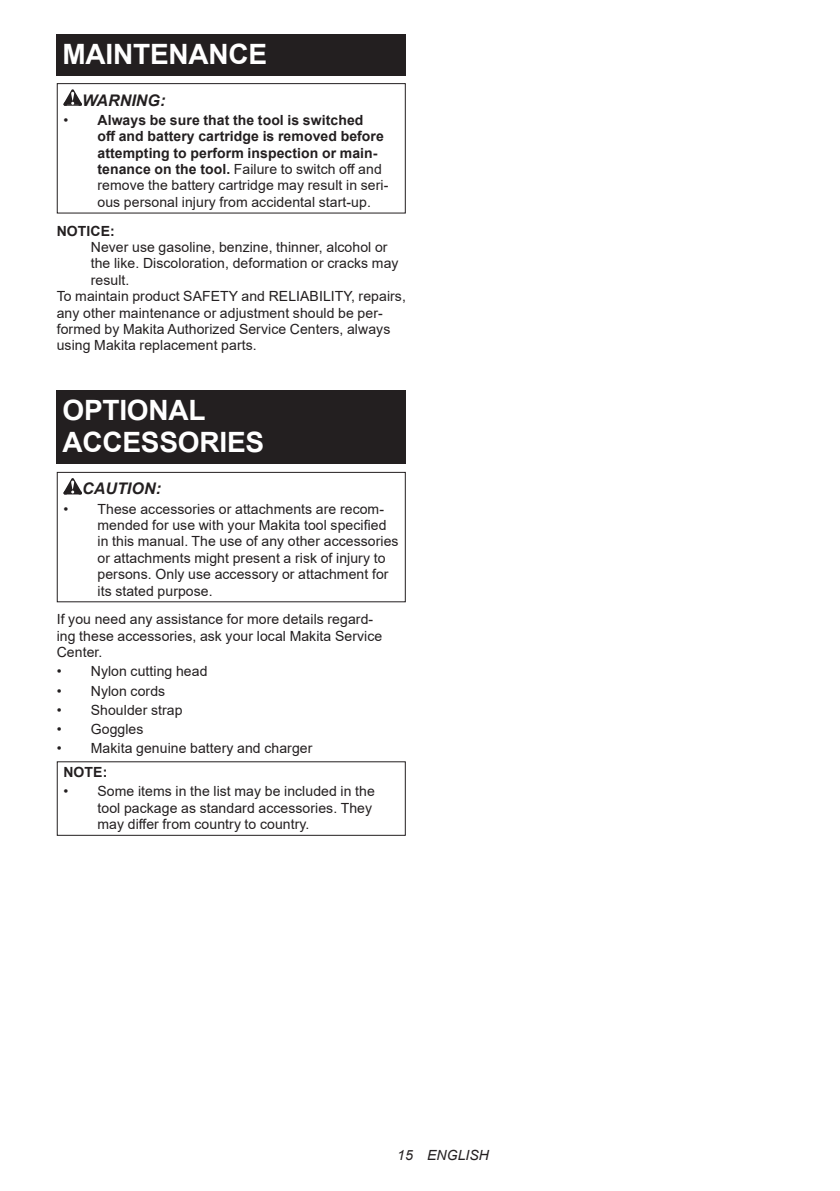
<style>
.page{position:relative;width:840px;height:1191px;background:#fff}
.page>*{position:absolute;margin:0;border:0;box-sizing:border-box;transform-origin:0 0}
.t1{font:700 28px/32.8px "Arial";letter-spacing:-.01em;color:#fff}
.t2{font:italic 700 16px "Arial";letter-spacing:.005em;color:#231f20}
.t3{font:14px/16.4px "Arial";letter-spacing:.005em;color:#231f20}
.t4{font:700 14px/16.4px "Arial";letter-spacing:.005em;color:#231f20}
.t5{font:italic 14px "Arial";letter-spacing:.005em;color:#231f20}
.s1{font-weight:400}
</style>
<div class="page">
<div style="left:57px;top:34px;width:348px;height:41px;background:#231f20"></div>
<svg style="left:63px;top:89px;width:19px;height:17px"></svg>
<div style="left:57px;top:83px;width:348px;height:130px;border:1px solid #231f20"></div>
<div style="left:57px;top:390px;width:348px;height:74px;background:#231f20"></div>
<svg style="left:63px;top:478px;width:19px;height:16px"></svg>
<div style="left:57px;top:472px;width:348px;height:130px;border:1px solid #231f20"></div>
<div style="left:57px;top:761px;width:348px;height:75px;border:1px solid #231f20"></div>
<h1 class="t1" style="left:62px;top:38px;width:206px">MAINTENANCE</h1>
<p class="t2" style="left:82px;top:89px;width:85px">WARNING:</p>
<p class="t4" style="left:97px;top:112px;width:292px;text-indent:-34px"><span class="s1">•</span> Always be sure that the tool is switched<br>off and battery cartridge is removed before attempting to perform inspection or main&shy;tenance on the tool. <span class="s1">Failure to switch off and remove the battery cartridge may result in seri&shy;ous personal injury from accidental start-up.</span></p>
<p class="t4" style="left:57px;top:223px;width:60px">NOTICE:</p>
<p class="t3" style="left:91px;top:239px;width:298px">Never use gasoline, benzine, thinner, alcohol or</p>
<p class="t3" style="left:91px;top:255px;width:309px">the like. Discoloration, deformation or cracks may</p>
<p class="t3" style="left:91px;top:271px;width:40px">result.</p>
<p class="t3" style="left:57px;top:288px;width:350px">To maintain product SAFETY and RELIABILITY, repairs,</p>
<p class="t3" style="left:57px;top:304px;width:327px">any other maintenance or adjustment should be per-</p>
<p class="t3" style="left:57px;top:321px;width:335px">formed by Makita Authorized Service Centers, always</p>
<p class="t3" style="left:57px;top:337px;width:201px">using Makita replacement parts.</p>
<h1 class="t1" style="left:62px;top:394px;width:203px">OPTIONAL<br>ACCESSORIES</h1>
<p class="t2" style="left:82px;top:478px;width:80px">CAUTION:</p>
<p class="t3" style="left:97px;top:500px;width:302px;text-indent:-34px">• These accessories or attachments are recom&shy;mended for use with your Makita tool specified in this manual. The use of any other accessories or attachments might present a risk of injury to persons. Only use accessory or attachment for its stated purpose.</p>
<p class="t3" style="left:57px;top:611px;width:327px">If you need any assistance for more details regard&shy;ing these accessories, ask your local Makita Service<br>Center.</p>
<p class="t3" style="left:57px;top:663px;width:152px">• Nylon cutting head</p>
<p class="t3" style="left:57px;top:682px;width:110px">• Nylon cords</p>
<p class="t3" style="left:57px;top:701px;width:127px">• Shoulder strap</p>
<p class="t3" style="left:57px;top:721px;width:88px">• Goggles</p>
<p class="t3" style="left:57px;top:740px;width:257px">• Makita genuine battery and charger</p>
<p class="t4" style="left:63px;top:764px;width:45px">NOTE:</p>
<p class="t3" style="left:97px;top:783px;width:279px;text-indent:-34px">• Some items in the list may be included in the tool package as standard accessories. They may differ from country to country.</p>
<p class="t5" style="left:397px;top:1146px;width:93px">15 ENGLISH</p>
</div>
